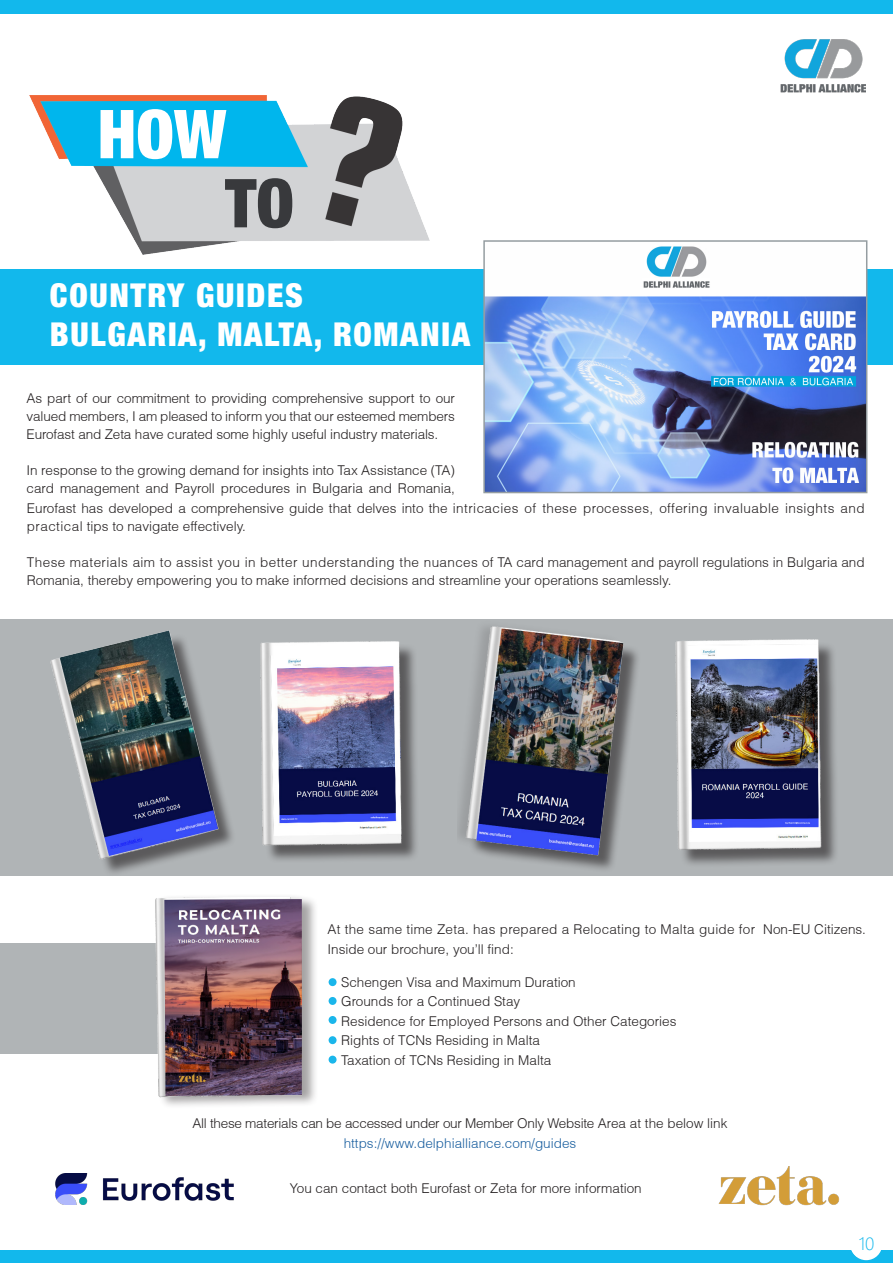
<style>
.page{position:relative;width:893px;height:1263px;background:#fff}
.page>*{position:absolute;margin:0;border:0;box-sizing:border-box;transform-origin:0 0}
.t1{font:900 condensed 67.5px "Helvetica Neue LT Std";color:#fff}
.t2{font:900 condensed 67.5px "Helvetica Neue LT Std";color:#38393c}
.t3{font:900 condensed 33px "Helvetica Neue LT Std";letter-spacing:.05em;color:#fff}
.t4{font:300 18px "Yu Gothic UI";color:#12b8ed}
.t5{font:300 13.5px/18px "Helvetica";color:#231f20}
.t6{font:300 13.5px "Helvetica";letter-spacing:-.02em;color:#231f20}
.t7{font:300 13.5px "Helvetica";letter-spacing:.02em;color:#231f20}
.t8{font:300 13.5px "Helvetica";color:#175d9e}
</style>
<div class="page">
<div style="left:0;top:1250px;width:893px;height:13px;background:#12b8ec"></div>
<div style="left:0;top:0;width:893px;height:13px;background:#12b8ec"></div>
<div style="left:850px;top:1228px;width:32px;height:31px;border:2px solid #fff;border-radius:50%"></div>
<img style="left:780px;top:39px;width:86px;height:54px">
<img style="left:30px;top:96px;width:400px;height:158px">
<div style="left:0;top:619px;width:892px;height:257px;background:#b0b4b6"></div>
<div style="left:0;top:943px;width:302px;height:110px;background:#b0b4b6"></div>
<div style="left:851px;top:1230px;width:30px;height:29px;background:#fff;border-radius:50%"></div>
<div style="left:850px;top:1229px;width:32px;height:31px;border:2px solid #fff;border-radius:50%"></div>
<div style="left:0;top:269px;width:892px;height:95px;background:#12b8ec"></div>
<div style="left:329px;top:978px;width:8px;height:8px;background:#1ab6eb;border-radius:50%"></div>
<div style="left:329px;top:997px;width:8px;height:8px;background:#1ab6eb;border-radius:50%"></div>
<div style="left:329px;top:1016px;width:8px;height:8px;background:#1ab6eb;border-radius:50%"></div>
<div style="left:329px;top:1036px;width:8px;height:8px;background:#1ab6eb;border-radius:50%"></div>
<div style="left:329px;top:1056px;width:8px;height:7px;background:#1ab6eb;border-radius:50%"></div>
<img style="left:486px;top:246px;width:378px;height:244px">
<div style="left:483px;top:240px;width:384px;height:253px;border:2px solid #959da1"></div>
<div style="left:54px;top:633px;width:182px;height:244px;background:#b0b4b6"></div>
<img style="left:50px;top:630px;width:179px;height:238px">
<img style="left:260px;top:641px;width:156px;height:219px">
<img style="left:458px;top:626px;width:180px;height:242px">
<img style="left:675px;top:639px;width:161px;height:226px">
<div style="left:155px;top:893px;width:163px;height:216px;background:#231f20;opacity:.41"></div>
<img style="left:153px;top:897px;width:149px;height:201px">
<img style="left:55px;top:1173px;width:178px;height:32px">
<img style="left:718px;top:1166px;width:122px;height:40px">
<h1 class="t1" style="left:98px;top:93px;width:130px">HOW</h1>
<h1 class="t2" style="left:225px;top:162px;width:70px">TO</h1>
<p class="t3" style="left:50px;top:275px;width:254px">COUNTRY GUIDES</p>
<p class="t3" style="left:50px;top:314px;width:422px">BULGARIA, MALTA, ROMANIA</p>
<p class="t5" style="left:27px;top:389px;width:430px;text-align:justify">As part of our commitment to providing comprehensive support to our valued members, I am pleased to inform you that our esteemed members Eurofast and Zeta have curated some highly useful industry materials.</p>
<p class="t5" style="left:27px;top:461px;width:430px">In response to the growing demand for insights into Tax Assistance (TA) card management and Payroll procedures in Bulgaria and Romania,</p>
<p class="t5" style="left:27px;top:499px;width:839px">Eurofast has developed a comprehensive guide that delves into the intricacies of these processes, offering invaluable insights and practical tips to navigate effectively.</p>
<p class="t5" style="left:27px;top:553px;width:839px">These materials aim to assist you in better understanding the nuances of TA card management and payroll regulations in Bulgaria and<br>Romania, thereby empowering you to make informed decisions and streamline your operations seamlessly.</p>
<p class="t7" style="left:327px;top:921px;width:540px">At the same time Zeta. has prepared a Relocating to Malta guide for Non-EU Citizens.</p>
<p class="t5" style="left:327px;top:940px;width:188px">Inside our brochure, you’ll find:</p>
<p class="t5" style="left:341px;top:973px;width:236px">Schengen Visa and Maximum Duration</p>
<p class="t5" style="left:341px;top:992px;width:181px">Grounds for a Continued Stay</p>
<p class="t5" style="left:341px;top:1012px;width:337px">Residence for Employed Persons and Other Categories</p>
<p class="t5" style="left:341px;top:1031px;width:200px">Rights of TCNs Residing in Malta</p>
<p class="t5" style="left:341px;top:1051px;width:212px">Taxation of TCNs Residing in Malta</p>
<p class="t6" style="left:192px;top:1115px;width:536px">All these materials can be accessed under our Member Only Website Area at the below link</p>
<p class="t8" style="left:344px;top:1134px;width:234px">https://www.delphialliance.com/guides</p>
<p class="t5" style="left:290px;top:1179px;width:353px">You can contact both Eurofast or Zeta for more information</p>
<h3 class="t4" style="left:864px;top:1226px;width:8px">1</h3>
<p class="t4" style="left:859px;top:1227px;width:17px">10</p>
</div>
